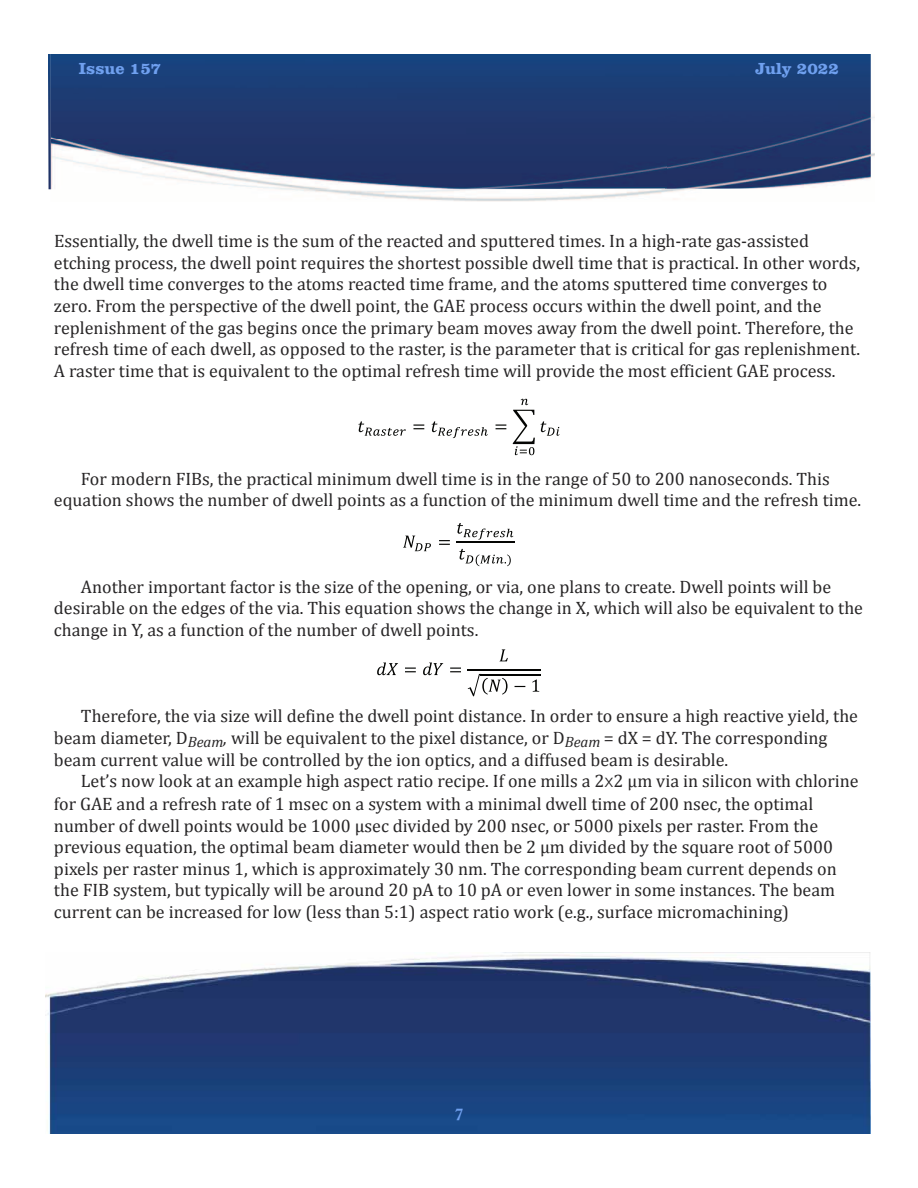
<style>
.page{position:relative;width:918px;height:1188px;background:#fff}
.page>*{position:absolute;margin:0;border:0;box-sizing:border-box;transform-origin:0 0}
.t1{font:18px/21.6px "Cambria";color:#272526}
.t2{font:700 16.5px "Clarendon BT";color:#6fa0ef}
.t3{font:700 16.5px "Calisto";color:#6fa0ef}
.s1{font-style:italic}
.s2{font-family:"Helvetica";font-weight:300}
</style>
<div class="page">
<img style="left:48px;top:54px;width:3px;height:135px">
<img style="left:51px;top:54px;width:820px;height:135px">
<img style="left:45px;top:952px;width:825px;height:182px">
<svg style="left:358px;top:421px;width:48px;height:15px"></svg>
<svg style="left:413px;top:421px;width:75px;height:17px"></svg>
<svg style="left:541px;top:421px;width:19px;height:15px"></svg>
<svg style="left:496px;top:399px;width:39px;height:56px"></svg>
<svg style="left:403px;top:536px;width:28px;height:15px"></svg>
<svg style="left:439px;top:540px;width:11px;height:5px"></svg>
<svg style="left:457px;top:523px;width:56px;height:17px"></svg>
<svg style="left:459px;top:549px;width:52px;height:17px"></svg>
<hr style="left:456px;top:542px;width:59px;height:1px;background:#040503">
<svg style="left:377px;top:663px;width:21px;height:12px"></svg>
<svg style="left:405px;top:663px;width:56px;height:12px"></svg>
<svg style="left:500px;top:649px;width:8px;height:12px"></svg>
<svg style="left:468px;top:674px;width:40px;height:22px"></svg>
<svg style="left:515px;top:680px;width:24px;height:12px"></svg>
<hr style="left:481px;top:674px;width:60px;height:1px;background:#040503">
<hr style="left:467px;top:669px;width:74px;height:1px;background:#040503">
<p class="t2" style="left:79px;top:63px;width:84px">Issue 157</p>
<p class="t2" style="left:755px;top:63px;width:85px">July 2022</p>
<p class="t1" style="left:54px;top:230px;width:808px">Essentially, the dwell time is the sum of the reacted and sputtered times. In a high-rate gas-assisted etching process, the dwell point requires the shortest possible dwell time that is practical. In other words, the dwell time converges to the atoms reacted time frame, and the atoms sputtered time converges to zero. From the perspective of the dwell point, the GAE process occurs within the dwell point, and the replenishment of the gas begins once the primary beam moves away from the dwell point. Therefore, the refresh time of each dwell, as opposed to the raster, is the parameter that is critical for gas replenishment.<br>A raster time that is equivalent to the optimal refresh time will provide the most efficient GAE process.</p>
<p class="t1" style="left:54px;top:468px;width:809px;text-align:center">For modern FIBs, the practical minimum dwell time is in the range of 50 to 200 nanoseconds. This equation shows the number of dwell points as a function of the minimum dwell time and the refresh time.</p>
<p class="t1" style="left:54px;top:576px;width:811px;text-indent:27px">Another important factor is the size of the opening, or via, one plans to create. Dwell points will be desirable on the edges of the via. This equation shows the change in X, which will also be equivalent to the change in Y, as a function of the number of dwell points.</p>
<p class="t1" style="left:54px;top:705px;width:806px;text-indent:27px">Therefore, the via size will define the dwell point distance. In order to ensure a high reactive yield, the beam diameter, D<sub>Beam</sub><span class="s1">,</span> will be equivalent to the pixel distance, or D<sub>Beam</sub> = dX = dY. The corresponding beam current value will be controlled by the ion optics, and a diffused beam is desirable.</p>
<p class="t1" style="left:54px;top:770px;width:806px;text-indent:27px">Let’s now look at an example high aspect ratio recipe. If one mills a 2<span class="s2">x</span>2 µm via in silicon with chlorine for GAE and a refresh rate of 1 msec on a system with a minimal dwell time of 200 nsec, the optimal number of dwell points would be 1000 µsec divided by 200 nsec, or 5000 pixels per raster. From the previous equation, the optimal beam diameter would then be 2 µm divided by the square root of 5000 pixels per raster minus 1, which is approximately 30 nm. The corresponding beam current depends on the FIB system, but typically will be around 20 pA to 10 pA or even lower in some instances. The beam current can be increased for low (less than 5:1) aspect ratio work (e.g., surface micromachining)</p>
<p class="t3" style="left:455px;top:1108px;width:10px">7</p>
</div>
